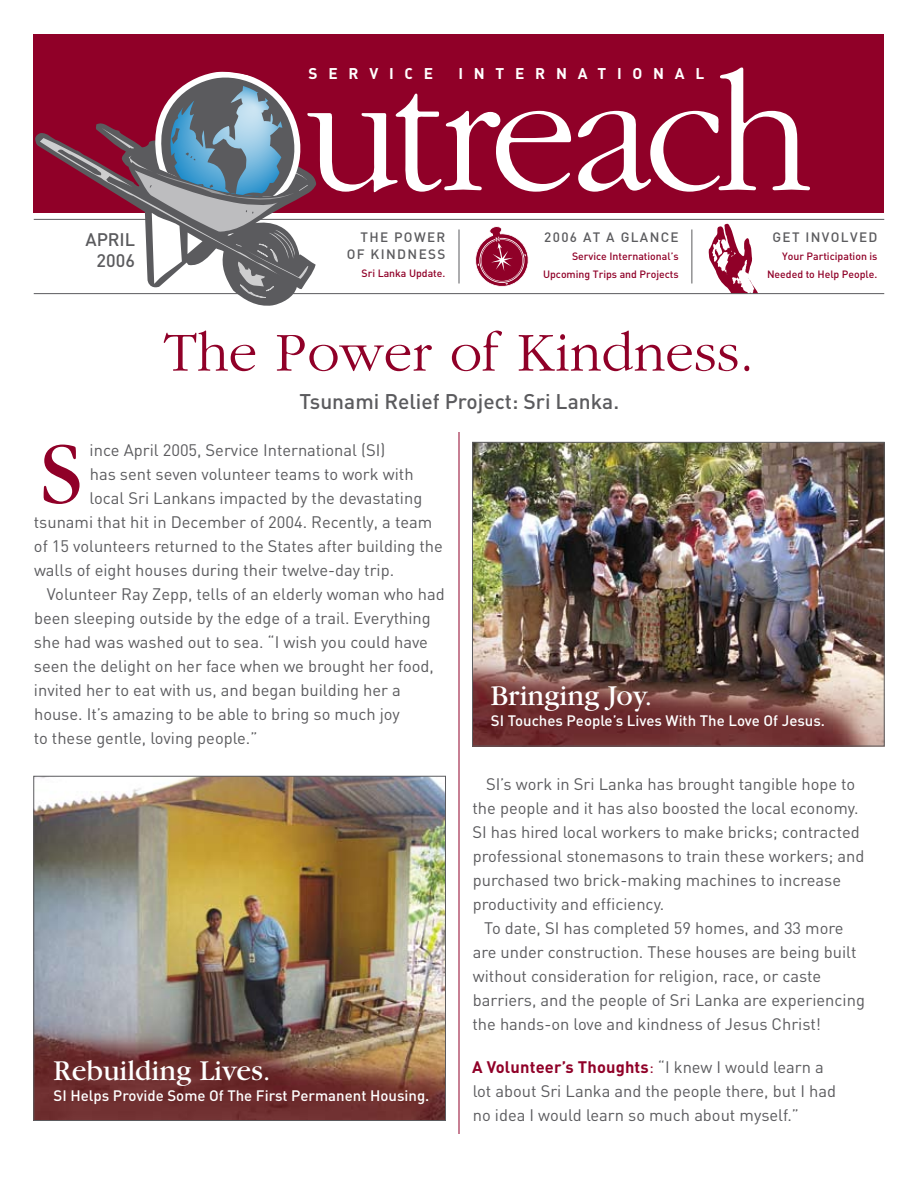
<style>
.page{position:relative;width:918px;height:1188px;background:#fff}
.page>*{position:absolute;margin:0;border:0;box-sizing:border-box;transform-origin:0 0}
.t1{font:93px "Garamond";color:#900028}
.t2{font:300 57px "Garamond";color:#900028}
.t3{font:30px "Garamond";color:#fff}
.t4{font:500 21px "DIN";color:#5b5b5e}
.t5{font:500 18px/21.6px "DIN";letter-spacing:-.01em;color:#5b5b5e;text-align:right}
.t6{font:16.5px/24px "DIN";color:#5b5b5e}
.t7{font:700 15.45px "DIN";letter-spacing:.7em;color:#fff}
.t8{font:500 15px "DIN";color:#fff}
.t9{font:500 13.5px/16.2px "DIN";letter-spacing:.1em;color:#5b5b5e;text-align:right}
.t10{font:500 10.5px/18px "DIN";color:#900028;text-align:right}
.s1{font-weight:700;color:#900028}
.s2{color:#900028}
</style>
<div class="page">
<svg style="left:709px;top:224px;width:49px;height:69px"></svg>
<div style="left:34px;top:34px;width:850px;height:179px;background:#900028"></div>
<svg style="left:578px;top:68px;width:232px;height:124px"></svg>
<hr style="left:34px;top:219px;width:850px;height:1px;background:#5b5b5e">
<hr style="left:34px;top:293px;width:850px;height:1px;background:#5b5b5e">
<hr style="left:692px;top:230px;width:1px;height:54px;background:#5b5b5e">
<img style="left:474px;top:444px;width:409px;height:300px">
<div style="left:472px;top:442px;width:413px;height:304px;border:1px solid #5b5b5e"></div>
<img style="left:35px;top:778px;width:409px;height:341px">
<div style="left:33px;top:776px;width:413px;height:345px;border:1px solid #5b5b5e"></div>
<svg style="left:35px;top:133px;width:254px;height:173px"></svg>
<svg style="left:40px;top:71px;width:531px;height:227px"></svg>
<hr style="left:459px;top:432px;width:1px;height:702px;background:#900028">
<p class="t7" style="left:309px;top:63px;width:126px">SERVICE</p>
<p class="t7" style="left:458px;top:63px;width:247px">INTERNATIONAL</p>
<p class="t5" style="left:86px;top:228px;width:51px">APRIL<br>2006</p>
<p class="t9" style="left:347px;top:229px;width:100px">THE POWER<br>OF KINDNESS</p>
<p class="t10" style="left:362px;top:264px;width:85px">Sri Lanka Update.</p>
<p class="t9" style="left:544px;top:229px;width:136px">2006 AT A GLANCE</p>
<p class="t10" style="left:543px;top:247px;width:137px">Service International’s<br>Upcoming Trips and Projects</p>
<p class="t9" style="left:772px;top:229px;width:107px">GET INVOLVED</p>
<p class="t10" style="left:767px;top:247px;width:112px">Your Participation is<br>Needed to Help People.</p>
<h2 class="t2" style="left:164px;top:323px;width:592px">The Power of Kindness.</h2>
<p class="t4" style="left:300px;top:388px;width:321px">Tsunami Relief Project: Sri Lanka.</p>
<p class="t6" style="left:90px;top:437px;width:297px">ince April 2005, Service International (SI)</p>
<p class="t6" style="left:90px;top:461px;width:325px">has sent seven volunteer teams to work with</p>
<p class="t6" style="left:90px;top:485px;width:334px">local Sri Lankans impacted by the devastating</p>
<p class="t6" style="left:34px;top:509px;width:400px">tsunami that hit in December of 2004. Recently, a team</p>
<p class="t6" style="left:34px;top:533px;width:410px">of 15 volunteers returned to the States after building the</p>
<p class="t6" style="left:34px;top:557px;width:362px">walls of eight houses during their twelve-day trip.</p>
<p class="t6" style="left:47px;top:581px;width:399px">Volunteer Ray Zepp, tells of an elderly woman who had</p>
<p class="t6" style="left:34px;top:605px;width:398px">been sleeping outside by the edge of a trail. Everything</p>
<p class="t6" style="left:34px;top:629px;width:396px">she had was washed out to sea. “I wish you could have</p>
<p class="t6" style="left:34px;top:653px;width:401px">seen the delight on her face when we brought her food,</p>
<p class="t6" style="left:34px;top:677px;width:368px">invited her to eat with us, and began building her a</p>
<p class="t6" style="left:34px;top:701px;width:367px">house. It’s amazing to be able to bring so much joy</p>
<p class="t6" style="left:34px;top:725px;width:225px">to these gentle, loving people.”</p>
<h1 class="t1" style="left:40px;top:425px;width:44px">S</h1>
<h3 class="t3" style="left:54px;top:1055px;width:219px">Rebuilding Lives.</h3>
<p class="t8" style="left:54px;top:1086px;width:377px">SI Helps Provide Some Of The First Permanent Housing.</p>
<h3 class="t3" style="left:491px;top:680px;width:163px">Bringing Joy.</h3>
<p class="t8" style="left:491px;top:711px;width:336px">SI Touches People’s Lives With The Love Of Jesus.</p>
<p class="t6" style="left:473px;top:771px;width:393px;text-indent:14px">SI’s work in Sri Lanka has brought tangible hope to the people and it has also boosted the local economy.<br>SI has hired local workers to make bricks; contracted professional stonemasons to train these workers; and purchased two brick-making machines to increase productivity and efficiency.</p>
<p class="t6" style="left:473px;top:915px;width:394px;text-indent:12px">To date, SI has completed 59 homes, and 33 more are under construction. These houses are being built without consideration for religion, race, or caste barriers, and the people of Sri Lanka are experiencing the hands-on love and kindness of Jesus Christ!</p>
<p class="t6" style="left:472px;top:1055px;width:366px"><span class="s1">A Volunteer’s Thoughts</span><span class="s2">:</span> “I knew I would learn a lot about Sri Lanka and the people there, but I had no idea I would learn so much about myself.”-</p>
</div>
